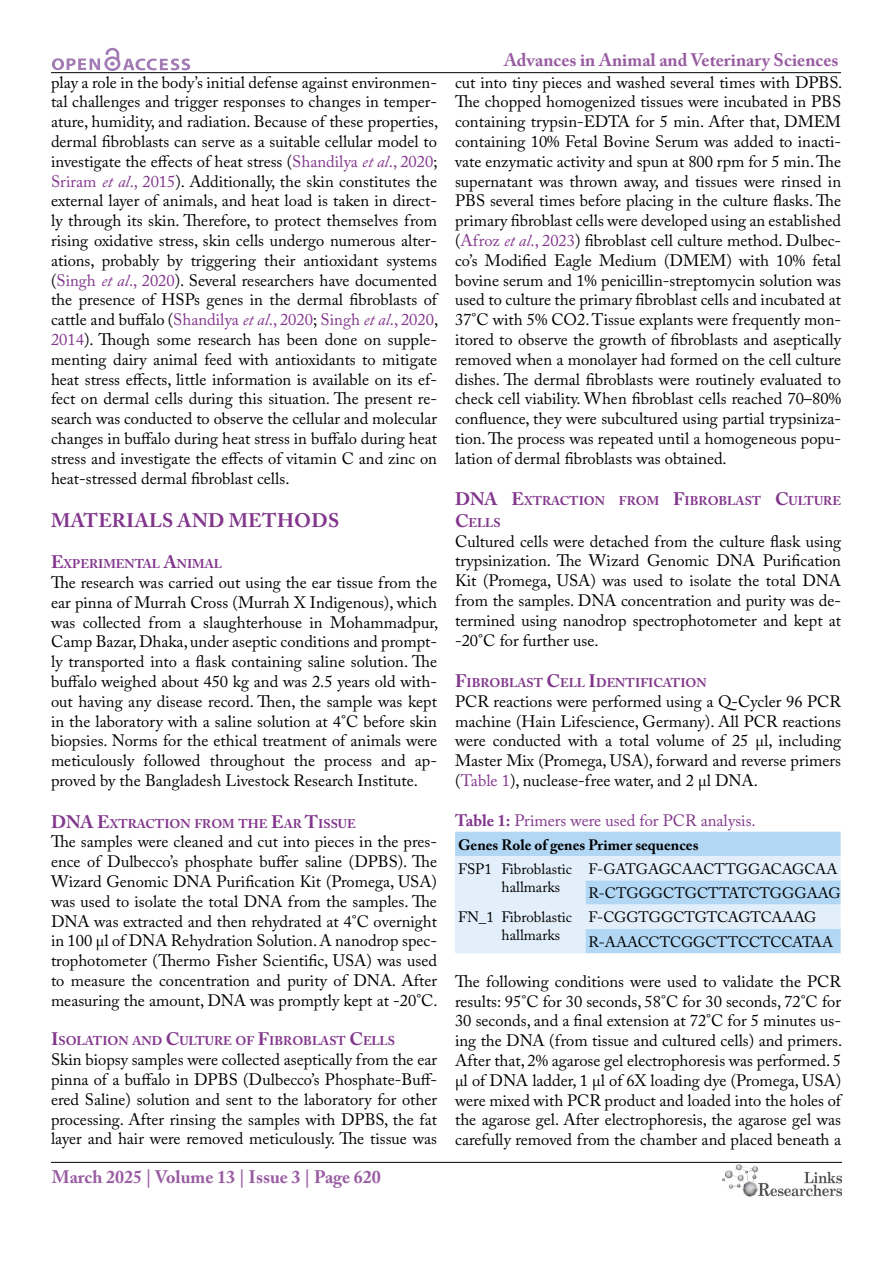
<style>
.page{position:relative;width:893px;height:1263px;background:#fff}
.page>*{position:absolute;margin:0;border:0;box-sizing:border-box;transform-origin:0 0}
.t1{font:700 19.5px "Adobe Caslon Pro";letter-spacing:.015em;color:#82368c}
.t2{font:700 18px "Adobe Caslon Pro";color:#995ca2}
.t3{font:700 18px "Adobe Caslon Pro";color:#82368c}
.t4{font:16.5px/19.8px "Adobe Caslon Pro";color:#000;text-align:justify}
.t5{font:16.5px "Adobe Caslon Pro";color:#82368c}
.t6{font:15px/18px "Adobe Caslon Pro";color:#000}
.t7{font:700 15px "Adobe Caslon Pro";color:#000}
.t8{font:700 12.6px "Adobe Caslon Pro";color:#82368c}
.s1{color:#82368c}
.s2{font-style:italic;color:#82368c}
.s3{font-size:18px}
.s4{font-weight:700}
</style>
<div class="page">
<hr style="left:51px;top:72px;width:790px;height:1px;background:#000">
<hr style="left:51px;top:1162px;width:791px;height:1px;background:#000">
<svg style="left:52px;top:48px;width:138px;height:23px"></svg>
<img style="left:723px;top:1164px;width:119px;height:33px">
<div style="left:455px;top:832px;width:386px;height:24px;background:#b2d7f4"></div>
<svg style="left:455px;top:856px;width:386px;height:97px;background:#d2e7f8"></svg>
<p class="t4" style="left:51px;top:72px;width:389px">play a role in the body’s initial defense against environmen&shy;tal challenges and trigger responses to changes in temper&shy;ature, humidity, and radiation. Because of these properties, dermal fibroblasts can serve as a suitable cellular model to investigate the effects of heat stress (<span class="s1">Shandilya</span> <span class="s2">et al</span><span class="s1">., 2020</span>; <span class="s1">Sriram</span> <span class="s2">et al</span><span class="s1">., 2015</span>). Additionally, the skin constitutes the external layer of animals, and heat load is taken in direct&shy;ly through its skin. Therefore, to protect themselves from rising oxidative stress, skin cells undergo numerous alter&shy;ations, probably by triggering their antioxidant systems (<span class="s1">Singh</span> <span class="s2">et al</span><span class="s1">., 2020</span>). Several researchers have documented the presence of HSPs genes in the dermal fibroblasts of cattle and buffalo (<span class="s1">Shandilya</span> <span class="s2">et al</span><span class="s1">., 2020</span>; <span class="s1">Singh</span> <span class="s2">et al</span><span class="s1">., 2020</span>, <span class="s1">2014</span>). Though some research has been done on supple&shy;menting dairy animal feed with antioxidants to mitigate heat stress effects, little information is available on its ef&shy;fect on dermal cells during this situation. The present re&shy;search was conducted to observe the cellular and molecular changes in buffalo during heat stress in buffalo during heat stress and investigate the effects of vitamin C and zinc on heat-stressed dermal fibroblast cells.</p>
<p class="t1" style="left:51px;top:509px;width:290px">MATERIALS AND METHODS</p>
<p class="t8" style="left:51px;top:556px;width:173px"><span class="s3">E</span>XPERIMENTAL <span class="s3">A</span>NIMAL</p>
<p class="t4" style="left:51px;top:572px;width:389px">The research was carried out using the ear tissue from the ear pinna of Murrah Cross (Murrah X Indigenous), which was collected from a slaughterhouse in Mohammadpur, Camp Bazar, Dhaka, under aseptic conditions and prompt&shy;ly transported into a flask containing saline solution. The buffalo weighed about 450 kg and was 2.5 years old with&shy;out having any disease record. Then, the sample was kept in the laboratory with a saline solution at 4°C before skin biopsies. Norms for the ethical treatment of animals were meticulously followed throughout the process and ap&shy;proved by the Bangladesh Livestock Research Institute.</p>
<p class="t3" style="left:51px;top:811px;width:16px">DNA</p>
<p class="t8" style="left:97px;top:816px;width:260px"><span class="s3">E</span>XTRACTION FROM THE <span class="s3">E</span>AR <span class="s3">T</span>ISSUE</p>
<p class="t4" style="left:51px;top:832px;width:388px">The samples were cleaned and cut into pieces in the pres&shy;ence of Dulbecco’s phosphate buffer saline (DPBS). The Wizard Genomic DNA Purification Kit (Promega, USA) was used to isolate the total DNA from the samples. The DNA was extracted and then rehydrated at 4°C overnight in 100 μl of DNA Rehydration Solution. A nanodrop spec&shy;trophotometer (Thermo Fisher Scientific, USA) was used to measure the concentration and purity of DNA. After measuring the amount, DNA was promptly kept at -20°C.</p>
<p class="t8" style="left:51px;top:1033px;width:346px"><span class="s3">I</span>SOLATION AND <span class="s3">C</span>ULTURE OF <span class="s3">F</span>IBROBLAST <span class="s3">C</span>ELLS</p>
<p class="t4" style="left:51px;top:1049px;width:388px">Skin biopsy samples were collected aseptically from the ear pinna of a buffalo in DPBS (Dulbecco’s Phosphate-Buff&shy;ered Saline) solution and sent to the laboratory for other processing. After rinsing the samples with DPBS, the fat layer and hair were removed meticulously. The tissue was</p>
<p class="t2" style="left:52px;top:1166px;width:331px">March 2025 | Volume 13 | Issue 3 | Page 620</p>
<p class="t2" style="left:504px;top:50px;width:336px">Advances in Animal and Veterinary Sciences</p>
<p class="t4" style="left:455px;top:72px;width:389px">cut into tiny pieces and washed several times with DPBS.<br>The chopped homogenized tissues were incubated in PBS containing trypsin-EDTA for 5 min. After that, DMEM containing 10% Fetal Bovine Serum was added to inacti&shy;vate enzymatic activity and spun at 800 rpm for 5 min. The supernatant was thrown away, and tissues were rinsed in PBS several times before placing in the culture flasks. The primary fibroblast cells were developed using an established (<span class="s1">Afroz</span> <span class="s2">et al</span><span class="s1">., 2023</span>) fibroblast cell culture method. Dulbec&shy;co’s Modified Eagle Medium (DMEM) with 10% fetal bovine serum and 1% penicillin-streptomycin solution was used to culture the primary fibroblast cells and incubated at 37°C with 5% CO2. Tissue explants were frequently mon&shy;itored to observe the growth of fibroblasts and aseptically removed when a monolayer had formed on the cell culture dishes. The dermal fibroblasts were routinely evaluated to check cell viability. When fibroblast cells reached 70–80% confluence, they were subcultured using partial trypsiniza&shy;tion. The process was repeated until a homogeneous popu&shy;lation of dermal fibroblasts was obtained.</p>
<p class="t3" style="left:455px;top:488px;width:16px">DNA</p>
<p class="t8" style="left:511px;top:493px;width:331px"><span class="s3">E</span>XTRACTION FROM <span class="s3">F</span>IBROBLAST <span class="s3">C</span>ULTURE</p>
<p class="t8" style="left:455px;top:515px;width:47px"><span class="s3">C</span>ELLS</p>
<p class="t4" style="left:455px;top:531px;width:388px">Cultured cells were detached from the culture flask using trypsinization. The Wizard Genomic DNA Purification Kit (Promega, USA) was used to isolate the total DNA from the samples. DNA concentration and purity was de&shy;termined using nanodrop spectrophotometer and kept at -20°C for further use.</p>
<p class="t8" style="left:455px;top:675px;width:253px"><span class="s3">F</span>IBROBLAST <span class="s3">C</span>ELL <span class="s3">I</span>DENTIFICATION</p>
<p class="t4" style="left:455px;top:691px;width:388px">PCR reactions were performed using a Q-Cycler 96 PCR machine (Hain Lifescience, Germany). All PCR reactions were conducted with a total volume of 25 μl, including Master Mix (Promega, USA), forward and reverse primers (<span class="s1">Table 1</span>), nuclease-free water, and 2 μl DNA.</p>
<p class="t5" style="left:455px;top:810px;width:302px"><span class="s4">Table 1:</span> Primers were used for PCR analysis.</p>
<p class="t7" style="left:458px;top:836px;width:242px">Genes Role of genes Primer sequences</p>
<p class="t6" style="left:502px;top:860px;width:72px;text-indent:-44px">FSP1 Fibroblastic hallmarks</p>
<p class="t6" style="left:588px;top:856px;width:254px;line-height:24.3px">F-GATGAGCAACTTGGACAGCAA<br>R-CTGGGCTGCTTATCTGGGAAG</p>
<p class="t6" style="left:502px;top:908px;width:72px;text-indent:-44px">FN_1 Fibroblastic hallmarks</p>
<p class="t6" style="left:588px;top:905px;width:246px;line-height:24.3px">F-CGGTGGCTGTCAGTCAAAG<br>R-AAACCTCGGCTTCCTCCATAA</p>
<p class="t4" style="left:455px;top:971px;width:389px">The following conditions were used to validate the PCR results: 95°C for 30 seconds, 58°C for 30 seconds, 72°C for 30 seconds, and a final extension at 72°C for 5 minutes us&shy;ing the DNA (from tissue and cultured cells) and primers.<br>After that, 2% agarose gel electrophoresis was performed. 5 µl of DNA ladder, 1 µl of 6X loading dye (Promega, USA) were mixed with PCR product and loaded into the holes of the agarose gel. After electrophoresis, the agarose gel was carefully removed from the chamber and placed beneath a</p>
</div>
